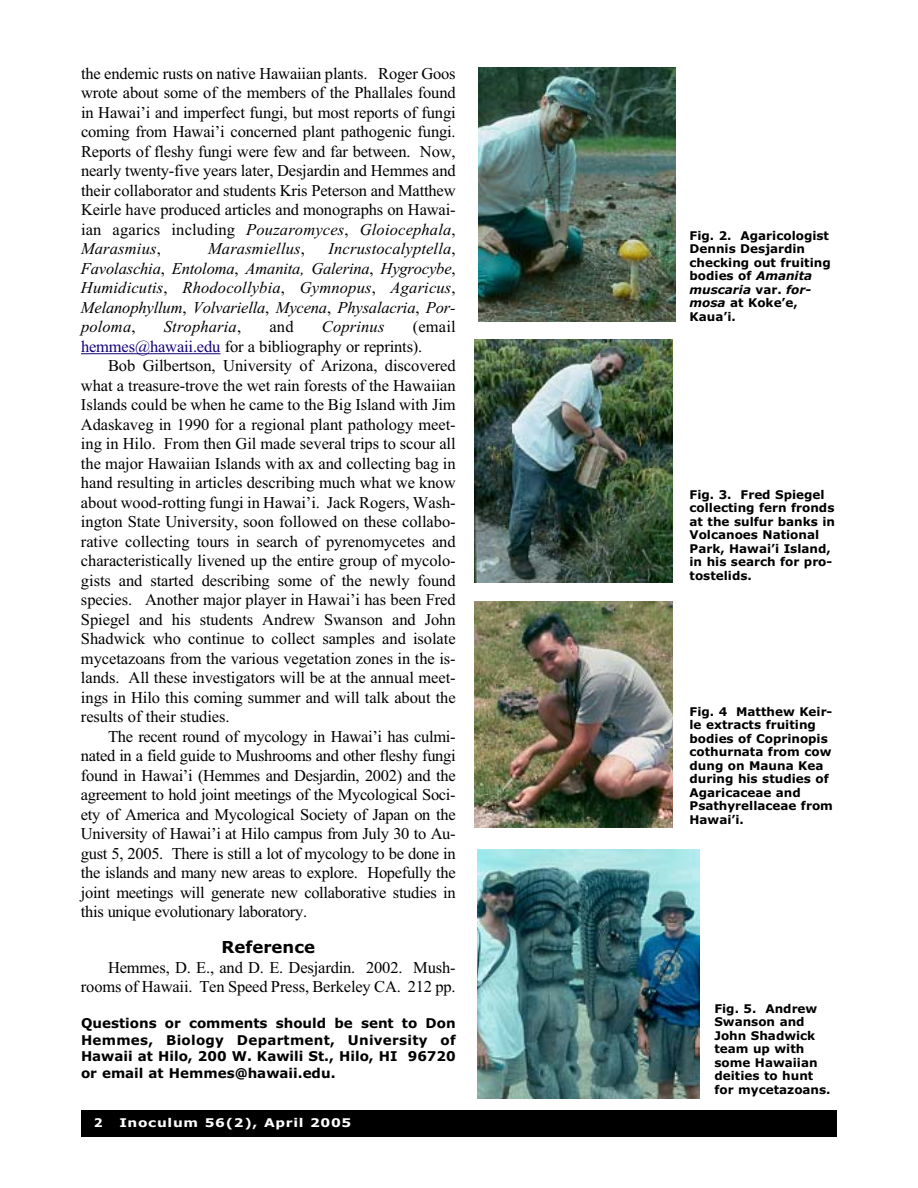
<style>
.page{position:relative;width:918px;height:1188px;background:#fff}
.page>*{position:absolute;margin:0;border:0;box-sizing:border-box;transform-origin:0 0}
.t1{font:16.5px/19.5px "Times New Roman";letter-spacing:-.01em;color:#000;text-align:justify}
.t2{font:italic 16.5px/19.5px "Times New Roman";letter-spacing:-.01em;color:#000;text-align:justify}
.t3{font:italic 16.5px "Times New Roman";letter-spacing:.01em;color:#000}
.t4{font:700 16.5px "Verdana";color:#000}
.t5{font:700 13.5px/16.5px "Verdana";color:#000;text-align:justify}
.t6{font:700 12px/13.5px "Verdana";color:#000}
.t7{font:700 12px "Verdana";letter-spacing:.05em;color:#fff;scale:1.15 1}
.t8{font:700 12px "Verdana";letter-spacing:.05em;color:#fff;scale:1.05 1}
.s1{font-style:italic}
.s2{font-style:normal}
.s3{color:#13027c}
</style>
<div class="page">
<div style="left:81px;top:1110px;width:756px;height:27px;background:#000"></div>
<hr style="left:81px;top:353px;width:139px;height:1px;background:#13027c">
<img style="left:479px;top:68px;width:196px;height:253px">
<img style="left:475px;top:340px;width:197px;height:243px">
<img style="left:475px;top:602px;width:197px;height:225px">
<img style="left:477px;top:850px;width:222px;height:249px">
<p class="t1" style="left:81px;top:65px;width:376px">the endemic rusts on native Hawaiian plants. Roger Goos wrote about some of the members of the Phallales found in Hawai’i and imperfect fungi, but most reports of fungi coming from Hawai’i concerned plant pathogenic fungi.<br>Reports of fleshy fungi were few and far between. Now, nearly twenty-five years later, Desjardin and Hemmes and their collaborator and students Kris Peterson and Matthew Keirle have produced articles and monographs on Hawai&shy;ian agarics including <span class="s1">Pouzaromyces</span>, <span class="s1">Gloiocephala</span>, <span class="s1">Marasmius</span>,</p>
<p class="t2" style="left:81px;top:241px;width:376px;text-indent:248px">Incrustocalyptella<span class="s2">, </span>Favolaschia<span class="s2">,</span> Entoloma<span class="s2">,</span> Amanita, Galerina<span class="s2">,</span> Hygrocybe<span class="s2">, </span>Humidicutis<span class="s2">,</span> Rhodocollybia<span class="s2">,</span> Gymnopus<span class="s2">,</span> Agaricus<span class="s2">, </span>Melanophyllum<span class="s2">,</span> Volvariella<span class="s2">,</span> Mycena<span class="s2">,</span> Physalacria<span class="s2">,</span> Por&shy;poloma<span class="s2">,</span></p>
<p class="t3" style="left:208px;top:243px;width:98px">Marasmiellus<span class="s2">,</span></p>
<p class="t1" style="left:81px;top:319px;width:376px;text-indent:332px">(email <span class="s3">hemmes@hawaii.edu</span> for a bibliography or reprints).</p>
<p class="t1" style="left:81px;top:358px;width:376px;text-indent:27px">Bob Gilbertson, University of Arizona, discovered what a treasure-trove the wet rain forests of the Hawaiian Islands could be when he came to the Big Island with Jim Adaskaveg in 1990 for a regional plant pathology meet&shy;ing in Hilo. From then Gil made several trips to scour all the major Hawaiian Islands with ax and collecting bag in hand resulting in articles describing much what we know about wood-rotting fungi in Hawai’i. Jack Rogers, Wash&shy;ington State University, soon followed on these collabo&shy;rative collecting tours in search of pyrenomycetes and characteristically livened up the entire group of mycolo&shy;gists and started describing some of the newly found species. Another major player in Hawai’i has been Fred Spiegel and his students Andrew Swanson and John Shadwick who continue to collect samples and isolate mycetazoans from the various vegetation zones in the is&shy;lands. All these investigators will be at the annual meet&shy;ings in Hilo this coming summer and will talk about the results of their studies.</p>
<p class="t1" style="left:81px;top:728px;width:376px;text-indent:27px">The recent round of mycology in Hawai’i has culmi&shy;nated in a field guide to Mushrooms and other fleshy fungi found in Hawai’i (Hemmes and Desjardin, 2002) and the agreement to hold joint meetings of the Mycological Soci&shy;ety of America and Mycological Society of Japan on the University of Hawai’i at Hilo campus from July 30 to Au&shy;gust 5, 2005. There is still a lot of mycology to be done in the islands and many new areas to explore. Hopefully the joint meetings will generate new collaborative studies in this unique evolutionary laboratory.</p>
<p class="t4" style="left:222px;top:941px;width:95px">Reference</p>
<p class="t1" style="left:81px;top:959px;width:376px;text-align:right">Hemmes, D. E., and D. E. Desjardin. 2002. Mush&shy;rooms of Hawaii. Ten Speed Press, Berkeley CA. 212 pp.</p>
<p class="t5" style="left:81px;top:1016px;width:376px">Questions or comments should be sent to Don Hemmes, Biology Department, University of Hawaii at Hilo, 200 W. Kawili St., Hilo, HI 96720 or email at Hemmes@hawaii.edu.</p>
<p class="t3" style="left:164px;top:321px;width:79px">Stropharia<span class="s2">,</span></p>
<p class="t1" style="left:269px;top:319px;width:26px">and</p>
<p class="t3" style="left:322px;top:321px;width:64px">Coprinus</p>
<p class="t8" style="left:94px;top:1118px;width:10px">2</p>
<p class="t7" style="left:119px;top:1118px;width:203px">Inoculum 56(2), April 2005</p>
<p class="t6" style="left:690px;top:230px;width:143px">Fig. 2. Agaricologist<br>Dennis Desjardin checking out fruiting bodies of <span class="s1">Amanita muscaria</span> var. <span class="s1">for&shy;mosa</span> at Koke’e,<br>Kaua’i.</p>
<p class="t6" style="left:690px;top:489px;width:147px">Fig. 3. Fred Spiegel collecting fern fronds at the sulfur banks in<br>Volcanoes National<br>Park, Hawai’i Island, in his search for pro&shy;tostelids.</p>
<p class="t6" style="left:690px;top:706px;width:145px">Fig. 4 Matthew Keir&shy;le extracts fruiting bodies of Coprinopis cothurnata from cow dung on Mauna Kea during his studies of<br>Agaricaceae and<br>Psathyrellaceae from<br>Hawai’i.</p>
<p class="t6" style="left:714px;top:1003px;width:118px">Fig. 5. Andrew<br>Swanson and<br>John Shadwick team up with some Hawaiian deities to hunt for mycetazoans.</p>
</div>
